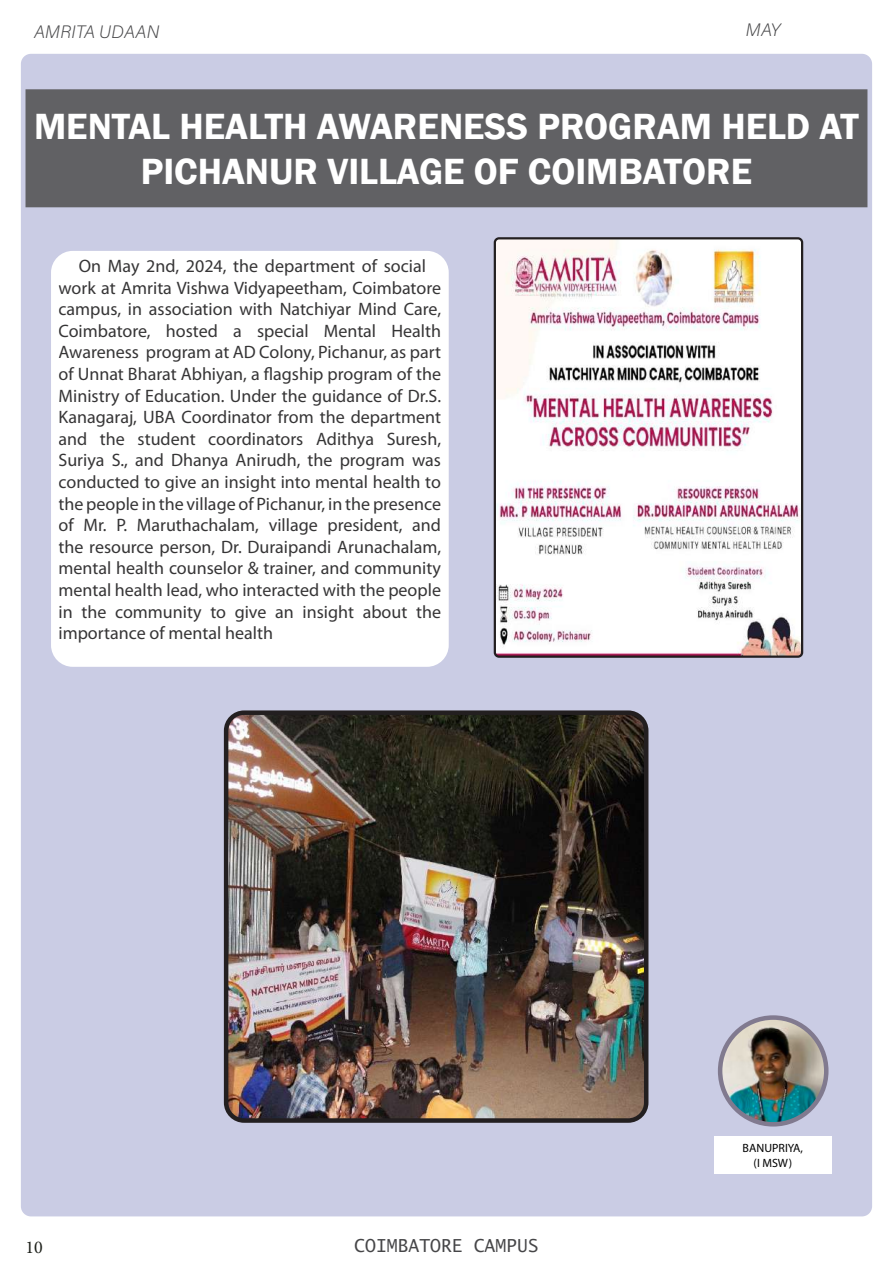
<style>
.page{position:relative;width:893px;height:1263px;background:#fff}
.page>*{position:absolute;margin:0;border:0;box-sizing:border-box;transform-origin:0 0}
.t1{font:600 37.5px/45px "Franklin Gothic";color:#fff;text-align:center}
.t2{font:18px/21.6px "Myriad Pro";color:#363536}
.t3{font:18px "Lucida Sans Typewriter";color:#464648}
.t4{font:18px "Acumin Variable Concept";letter-spacing:.015em;color:#464648}
.t5{font:18px "Minion Pro";color:#1e211b}
.t6{font:12px/14.4px "Myriad Pro";color:#000;text-align:center}
</style>
<div class="page">
<div style="left:18px;top:50px;width:857px;height:1170px;background:#cacce4;border-radius:14px"></div>
<div style="left:14px;top:47px;width:865px;height:1176px;border:7px solid #fff;border-radius:14px"></div>
<div style="left:29px;top:93px;width:835px;height:111px;background:#616164"></div>
<div style="left:26px;top:89px;width:841px;height:118px;border:8px solid #616164"></div>
<div style="left:55px;top:255px;width:390px;height:408px;background:#fff;border-radius:18px"></div>
<div style="left:51px;top:251px;width:398px;height:416px;border:8px solid #fff;border-radius:18px"></div>
<img style="left:497px;top:240px;width:303px;height:415px">
<div style="left:494px;top:237px;width:309px;height:421px;border:2px solid #231f20;border-radius:4px"></div>
<img style="left:229px;top:715px;width:414px;height:403px">
<div style="left:224px;top:710px;width:424px;height:413px;border:4px solid #231f20;border-radius:18px"></div>
<img style="left:720px;top:1017px;width:106px;height:107px;border-radius:53px">
<div style="left:718px;top:1015px;width:110px;height:111px;border:4px solid #817a8f;border-radius:50%"></div>
<div style="left:714px;top:1136px;width:118px;height:38px;background:#fff"></div>
<p class="t4" style="left:34px;top:19px;width:127px">AMRITA UDAAN</p>
<p class="t4" style="left:746px;top:17px;width:36px">MAY</p>
<h1 class="t1" style="left:34px;top:104px;width:826px">MENTAL HEALTH AWARENESS PROGRAM HELD AT<br>PICHANUR VILLAGE OF COIMBATORE</h1>
<p class="t2" style="left:59px;top:255px;width:384px;text-indent:20px">On May 2nd, 2024, the department of social work at Amrita Vishwa Vidyapeetham, Coimbatore campus, in association with Natchiyar Mind Care, Coimbatore, hosted a special Mental Health Awareness program at AD Colony, Pichanur, as part of Unnat Bharat Abhiyan, a flagship program of the Ministry of Education. Under the guidance of Dr.S.<br>Kanagaraj, UBA Coordinator from the department and the student coordinators Adithya Suresh, Suriya S., and Dhanya Anirudh, the program was conducted to give an insight into mental health to the people in the village of Pichanur, in the presence of Mr. P. Maruthachalam, village president, and the resource person, Dr. Duraipandi Arunachalam, mental health counselor &amp; trainer, and community mental health lead, who interacted with the people in the community to give an insight about the importance of mental health</p>
<p class="t5" style="left:26px;top:1235px;width:19px">10</p>
<p class="t3" style="left:354px;top:1235px;width:186px">COIMBATORE CAMPUS</p>
<p class="t6" style="left:743px;top:1141px;width:62px">BANUPRIYA, (I MSW)</p>
</div>
